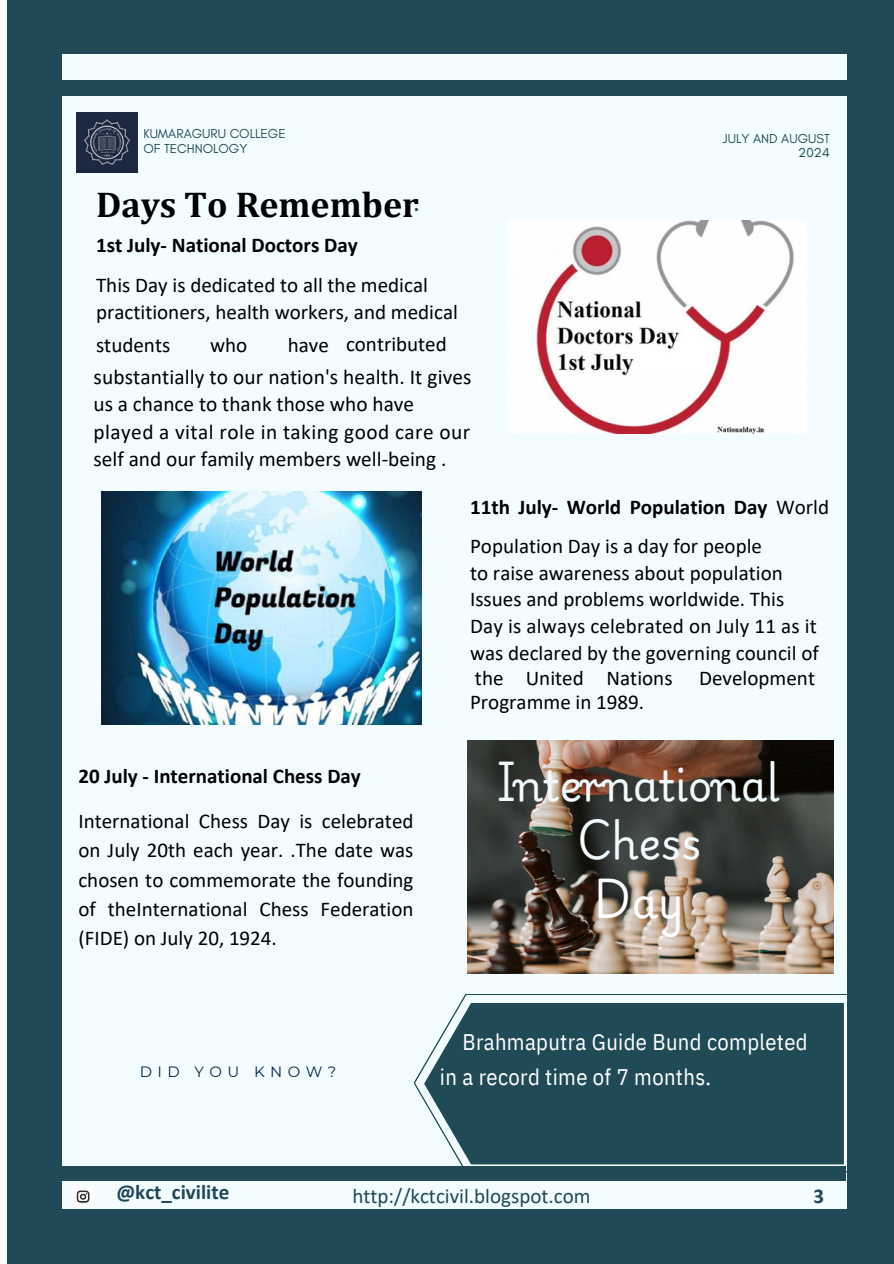
<style>
.page{position:relative;width:894px;height:1264px;background:#fff}
.page>*{position:absolute;margin:0;border:0;box-sizing:border-box;transform-origin:0 0}
.t1{font:42px/58.5px "Playwrite US Modern";color:#f2fcfe;text-align:center}
.t2{font:700 36px "Cambria";color:#000}
.t3{font:22.5px "IBM Plex Sans Cond";letter-spacing:.015em;color:#fff}
.t4{font:21.3px/27.3px "Calibri";letter-spacing:.005em;color:#000}
.t5{font:21px/29.2px "Calibri";color:#000}
.t6{font:21px "Calibri";color:#204955}
.t7{font:700 21px "Calibri";color:#000}
.t8{font:700 21px "Calibri";color:#204955}
.t9{font:15px "Montserrat";letter-spacing:.365em;color:#04294b}
.t10{font:13.2px/14.7px "Glacial Indifference";color:#204a55}
.s1{font-weight:700}
.s2{color:#fff}
</style>
<div class="page">
<div style="left:7px;top:0;width:886px;height:1263px;background:#204a55"></div>
<div style="left:62px;top:55px;width:783px;height:1153px;background:#f3fdff"></div>
<div style="left:61px;top:80px;width:785px;height:15px;background:#204a55"></div>
<div style="left:59px;top:1166px;width:786px;height:14px;background:#204a55"></div>
<svg style="left:414px;top:993px;width:433px;height:179px;fill:#204a55"></svg>
<img style="left:101px;top:491px;width:320px;height:233px">
<img style="left:73px;top:1186px;width:20px;height:20px">
<img style="left:507px;top:221px;width:299px;height:212px">
<img style="left:467px;top:740px;width:366px;height:233px">
<img style="left:77px;top:112px;width:60px;height:60px">
<h3 class="t10" style="left:143px;top:126px;width:144px">KUMARAGURU COLLEGE<br>OF TECHNOLOGY</h3>
<h4 class="t10" style="left:722px;top:131px;width:108px">JULY AND AUGUST</h4>
<p class="t10" style="left:798px;top:145px;width:33px">2024</p>
<h4 class="t2" style="left:96px;top:183px;width:324px">Days To Remember</h4>
<p class="t8" style="left:413px;top:195px;width:7px">:</p>
<h2 class="t5" style="left:96px;top:227px;width:333px;line-height:39.3px"><span class="s1">1st July- National Doctors Day<br></span>This Day is dedicated to all the medical</h2>
<h2 class="t5" style="left:96px;top:299px;width:363px">practitioners, health workers, and medical</h2>
<p class="t5" style="left:96px;top:332px;width:76px">students</p>
<h4 class="t5" style="left:210px;top:332px;width:39px">who</h4>
<h4 class="t5" style="left:287px;top:332px;width:43px">have</h4>
<h4 class="t4" style="left:93px;top:365px;width:379px">substantially to our nation's health. It gives us a chance to thank those who have played a vital role in taking good care our self and our family members well-being .</h4>
<h4 class="t5" style="left:346px;top:331px;width:102px">contributed</h4>
<h4 class="t5" style="left:470px;top:488px;width:360px;line-height:39.3px"><span class="s1">11th July- World Population Day</span> World<br>Population Day is a day for people</h4>
<h4 class="t5" style="left:470px;top:561px;width:350px;line-height:26.7px">to raise awareness about population Issues and problems worldwide. This Day is always celebrated on July 11 as it was declared by the governing council of</h4>
<h4 class="t5" style="left:475px;top:665px;width:30px">the</h4>
<h4 class="t5" style="left:525px;top:665px;width:59px">United</h4>
<p class="t5" style="left:606px;top:665px;width:67px">Nations</p>
<p class="t5" style="left:699px;top:665px;width:117px">Development</p>
<h4 class="t5" style="left:470px;top:689px;width:176px">Programme in 1989.</h4>
<h1 class="t7" style="left:78px;top:767px;width:284px">20 July - International Chess Day</h1>
<h4 class="t1" style="left:498px;top:757px;width:283px">International<br>Chess<br><span class="s2">Day</span></h4>
<p class="t5" style="left:78px;top:808px;width:336px;text-align:justify">International Chess Day is celebrated on July 20th each year. .The date was chosen to commemorate the founding of theInternational Chess Federation (FIDE) on July 20, 1924.</p>
<h5 class="t9" style="left:140px;top:1062px;width:198px">DID YOU KNOW?</h5>
<h4 class="t3" style="left:462px;top:1026px;width:346px">Brahmaputra Guide Bund completed</h4>
<h3 class="t3" style="left:440px;top:1062px;width:273px">in a record time of 7 months.</h3>
<h4 class="t8" style="left:116px;top:1182px;width:114px">@kct_civilite</h4>
<h4 class="t6" style="left:352px;top:1187px;width:240px">http://kctcivil.blogspot.com</h4>
<h4 class="t8" style="left:813px;top:1187px;width:12px">3</h4>
</div>
